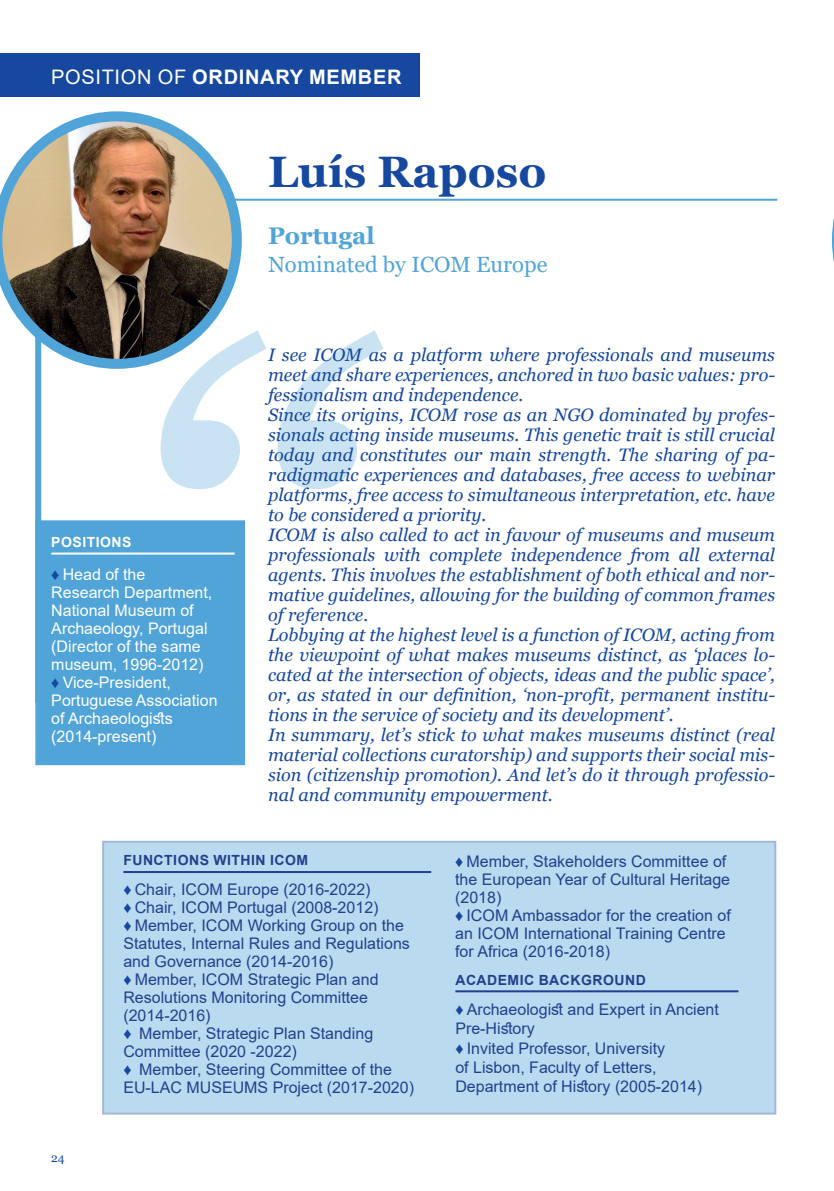
<style>
.page{position:relative;width:834px;height:1191px;background:#fff}
.page>*{position:absolute;margin:0;border:0;box-sizing:border-box;transform-origin:0 0}
.t1{font:italic 600px "Georgia";color:#50a4d8}
.Titre_2022_firstpage{font:700 44px "Georgia";color:#15489e}
.Titre_2022_firstpage-2{font:700 24px "Georgia";color:#50a4d8}
.Titre_2022_firstpage-3{font:22px "Georgia";color:#50a4d8}
.Position{font:700 20px "Arial";letter-spacing:.035em;color:#fff}
.Titre_2022_firstpage-4{font:italic 18px/20px "Georgia";color:#15489e;text-align:justify}
.t2{font:16px/18px "Arial";color:#253f8e}
.t3{font:16px/18px "Arial";color:#fff}
.Titre_positions{font:700 14px "Arial";letter-spacing:.035em;color:#253f8e}
.Titre_positions-2{font:700 14px "Arial";letter-spacing:.035em;color:#fff}
.t4{font:12px "Georgia";color:#15489e}
.s1{font-weight:400}
.s2{color:#15489e}
</style>
<div class="page">
<div style="left:102px;top:840px;width:674px;height:274px;background:#b9daef"></div>
<div style="left:35px;top:208px;width:6px;height:495px;background:#50a4d8"></div>
<hr style="left:210px;top:199px;width:567px;height:2px;background:#50a4d8">
<svg style="left:0;top:111px;width:242px;height:258px"></svg>
<hr style="left:123px;top:871px;width:308px;height:2px;background:#253f8e">
<hr style="left:455px;top:990px;width:283px;height:2px;background:#253f8e">
<div style="left:35px;top:520px;width:210px;height:245px;background:#50a4d8;border:4px solid #50a4d8"></div>
<hr style="left:51px;top:552px;width:184px;height:2px;background:#fff">
<div style="left:0;top:54px;width:420px;height:43px;background:#15489e"></div>
<svg style="left:832px;top:225px;width:1px;height:30px"></svg>
<p class="Position" style="left:51px;top:63px;width:352px"><span class="s1">POSITION OF</span> ORDINARY MEMBER</p>
<p class="Titre_2022_firstpage" style="left:268px;top:144px;width:280px">Luís Raposo</p>
<p class="Titre_2022_firstpage-2" style="left:268px;top:220px;width:108px">Portugal</p>
<p class="Titre_2022_firstpage-3" style="left:268px;top:251px;width:281px">Nominated by ICOM Europe</p>
<h1 class="t1" style="left:108px;top:192px;width:235px">‘‘</h1>
<p class="Titre_2022_firstpage-4" style="left:268px;top:345px;width:508px">I see ICOM as a platform where professionals and museums meet and share experiences, anchored in two basic values: pro&shy;fessionalism and independence.</p>
<p class="Titre_2022_firstpage-4" style="left:268px;top:405px;width:508px">Since its origins, ICOM rose as an NGO dominated by profes&shy;sionals acting inside museums. This genetic trait is still crucial today and constitutes our main strength. The sharing of pa&shy;radigmatic experiences and databases, free access to webinar platforms, free access to simultaneous interpretation, etc. have to be considered a priority.</p>
<p class="Titre_2022_firstpage-4" style="left:268px;top:525px;width:508px">ICOM is also called to act in favour of museums and museum professionals with complete independence from all external agents. This involves the establishment of both ethical and nor&shy;mative guidelines, allowing for the building of common frames of reference.</p>
<p class="Titre_2022_firstpage-4" style="left:268px;top:625px;width:508px">Lobbying at the highest level is a function of ICOM, acting from the viewpoint of what makes museums distinct, as ‘places lo&shy;cated at the intersection of objects, ideas and the public space’, or, as stated in our definition, ‘non-profit, permanent institu&shy;tions in the service of society and its development’.</p>
<p class="Titre_2022_firstpage-4" style="left:268px;top:725px;width:508px">In summary, let’s stick to what makes museums distinct (real material collections curatorship) and supports their social mis&shy;sion (citizenship promotion). And let’s do it through professio&shy;nal and community empowerment.</p>
<p class="Titre_positions-2" style="left:51px;top:532px;width:82px">POSITIONS</p>
<p class="t3" style="left:51px;top:565px;width:162px"><span class="s2">♦</span> Head of the<br>Research Department,<br>National Museum of<br>Archaeology, Portugal (Director of the same museum, 1996-2012)</p>
<p class="t3" style="left:51px;top:673px;width:168px"><span class="s2">♦</span> Vice-President,<br>Portuguese Association of Archaeologists (2014-present)</p>
<p class="t4" style="left:51px;top:1150px;width:15px">24</p>
<p class="Titre_positions" style="left:123px;top:850px;width:186px">FUNCTIONS WITHIN ICOM</p>
<p class="t2" style="left:123px;top:880px;width:248px"><span class="s2">♦</span> Chair, ICOM Europe (2016-2022)</p>
<p class="t2" style="left:123px;top:898px;width:256px"><span class="s2">♦</span> Chair, ICOM Portugal (2008-2012)</p>
<p class="t2" style="left:123px;top:916px;width:288px"><span class="s2">♦</span> Member, ICOM Working Group on the<br>Statutes, Internal Rules and Regulations and Governance (2014-2016)</p>
<p class="t2" style="left:123px;top:970px;width:256px"><span class="s2">♦</span> Member, ICOM Strategic Plan and<br>Resolutions Monitoring Committee (2014-2016)</p>
<p class="t2" style="left:123px;top:1024px;width:251px"><span class="s2">♦</span> Member, Strategic Plan Standing<br>Committee (2020 -2022)</p>
<p class="t2" style="left:123px;top:1060px;width:292px"><span class="s2">♦</span> Member, Steering Committee of the<br>EU-LAC MUSEUMS Project (2017-2020)</p>
<p class="t2" style="left:455px;top:852px;width:276px"><span class="s2">♦</span> Member, Stakeholders Committee of the European Year of Cultural Heritage (2018)</p>
<p class="t2" style="left:455px;top:906px;width:277px"><span class="s2">♦</span> ICOM Ambassador for the creation of an ICOM International Training Centre for Africa (2016-2018)</p>
<p class="Titre_positions" style="left:455px;top:970px;width:192px">ACADEMIC BACKGROUND</p>
<p class="t2" style="left:455px;top:1000px;width:265px;line-height:19.2px"><span class="s2">♦</span> Archaeologist and Expert in Ancient<br>Pre-History</p>
<p class="t2" style="left:455px;top:1038px;width:248px;line-height:19.2px"><span class="s2">♦</span> Invited Professor, University<br>of Lisbon, Faculty of Letters,<br>Department of History (2005-2014)</p>
</div>
